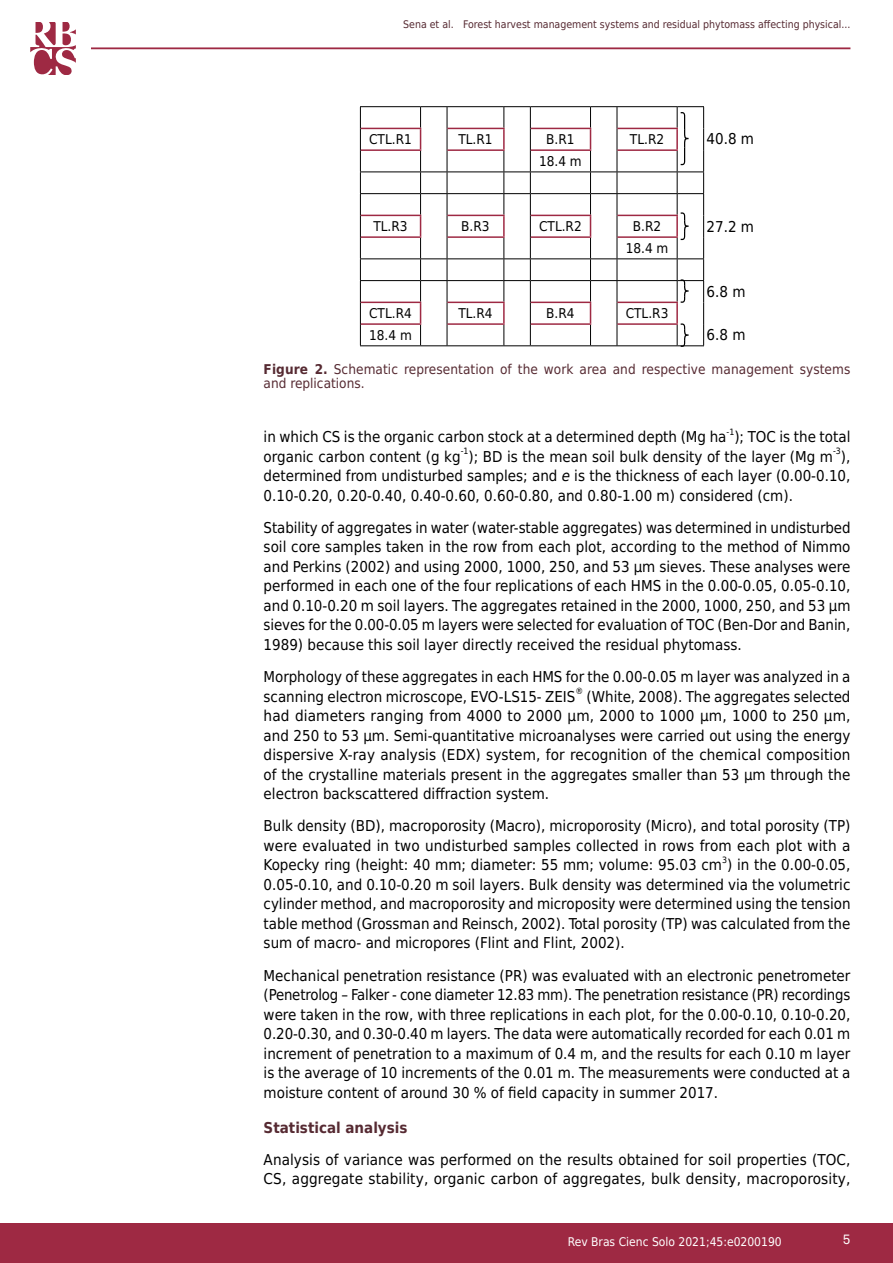
<style>
.page{position:relative;width:893px;height:1263px;background:#fff}
.page>*{position:absolute;margin:0;border:0;box-sizing:border-box;transform-origin:0 0}
.t1{font:15px/19.5px "DejaVu Sans Condensed";color:#000;text-align:justify}
.t2{font:700 15px "DejaVu Sans Condensed";color:#562a32}
.t3{font:13.5px/14.2px "DejaVu Sans Condensed";letter-spacing:.005em;color:#562a32}
.t4{font:13.5px/21.8px "DejaVu Sans Condensed";color:#000;text-align:center}
.t5{font:13.5px "Akkurat Pro";color:#fff}
.t6{font:12px "DejaVu Sans Condensed";color:#fff}
.t7{font:10.5px "DejaVu Sans Condensed";color:#562a32}
.t8{font:8.7px "DejaVu Sans Condensed";color:#000}
.s1{font-weight:700}
.s2{font-style:italic}
</style>
<div class="page">
<div style="left:0;top:1223px;width:893px;height:40px;background:#9e2943"></div>
<hr style="left:91px;top:47px;width:759px;height:2px;background:#9e2943">
<svg style="left:30px;top:22px;width:46px;height:52px"></svg>
<hr style="left:360px;top:106px;width:61px;height:1px;background:#000">
<hr style="left:447px;top:106px;width:57px;height:1px;background:#000">
<hr style="left:530px;top:106px;width:60px;height:1px;background:#000">
<hr style="left:617px;top:106px;width:60px;height:1px;background:#000">
<hr style="left:360px;top:172px;width:61px;height:1px;background:#000">
<hr style="left:447px;top:172px;width:57px;height:1px;background:#000">
<hr style="left:530px;top:172px;width:60px;height:1px;background:#000">
<hr style="left:617px;top:172px;width:60px;height:1px;background:#000">
<hr style="left:360px;top:193px;width:61px;height:1px;background:#000">
<hr style="left:447px;top:193px;width:57px;height:1px;background:#000">
<hr style="left:530px;top:193px;width:60px;height:1px;background:#000">
<hr style="left:617px;top:193px;width:60px;height:1px;background:#000">
<hr style="left:360px;top:258px;width:61px;height:1px;background:#000">
<hr style="left:447px;top:258px;width:57px;height:1px;background:#000">
<hr style="left:530px;top:258px;width:60px;height:1px;background:#000">
<hr style="left:617px;top:258px;width:60px;height:1px;background:#000">
<hr style="left:360px;top:280px;width:61px;height:1px;background:#000">
<hr style="left:447px;top:280px;width:57px;height:1px;background:#000">
<hr style="left:530px;top:280px;width:60px;height:1px;background:#000">
<hr style="left:617px;top:280px;width:60px;height:1px;background:#000">
<svg style="left:360px;top:107px;width:1px;height:238px"></svg>
<hr style="left:360px;top:345px;width:61px;height:1px;background:#000">
<hr style="left:447px;top:345px;width:57px;height:1px;background:#000">
<svg style="left:503px;top:106px;width:28px;height:240px"></svg>
<hr style="left:530px;top:345px;width:60px;height:1px;background:#000">
<hr style="left:617px;top:345px;width:60px;height:1px;background:#000">
<hr style="left:361px;top:128px;width:60px;height:1px;background:#9e2943">
<hr style="left:361px;top:149px;width:60px;height:2px;background:#9e2943">
<hr style="left:447px;top:128px;width:58px;height:1px;background:#9e2943">
<hr style="left:503px;top:129px;width:2px;height:20px;background:#9e2943">
<hr style="left:447px;top:149px;width:58px;height:2px;background:#9e2943">
<hr style="left:531px;top:128px;width:60px;height:1px;background:#9e2943">
<hr style="left:531px;top:149px;width:60px;height:2px;background:#9e2943">
<hr style="left:617px;top:128px;width:61px;height:1px;background:#9e2943">
<hr style="left:676px;top:129px;width:2px;height:20px;background:#9e2943">
<hr style="left:617px;top:149px;width:61px;height:2px;background:#9e2943">
<hr style="left:617px;top:215px;width:61px;height:1px;background:#9e2943">
<hr style="left:676px;top:216px;width:2px;height:20px;background:#9e2943">
<hr style="left:617px;top:236px;width:61px;height:2px;background:#9e2943">
<hr style="left:531px;top:215px;width:60px;height:1px;background:#9e2943">
<hr style="left:531px;top:236px;width:60px;height:2px;background:#9e2943">
<hr style="left:447px;top:215px;width:58px;height:1px;background:#9e2943">
<hr style="left:503px;top:216px;width:2px;height:20px;background:#9e2943">
<hr style="left:447px;top:236px;width:58px;height:2px;background:#9e2943">
<hr style="left:361px;top:215px;width:60px;height:1px;background:#9e2943">
<hr style="left:361px;top:236px;width:60px;height:2px;background:#9e2943">
<hr style="left:361px;top:302px;width:60px;height:1px;background:#9e2943">
<svg style="left:420px;top:106px;width:28px;height:240px"></svg>
<hr style="left:361px;top:323px;width:60px;height:2px;background:#9e2943">
<hr style="left:447px;top:302px;width:58px;height:1px;background:#9e2943">
<hr style="left:503px;top:303px;width:2px;height:20px;background:#9e2943">
<hr style="left:447px;top:323px;width:58px;height:2px;background:#9e2943">
<hr style="left:531px;top:302px;width:60px;height:1px;background:#9e2943">
<svg style="left:590px;top:106px;width:28px;height:240px"></svg>
<hr style="left:531px;top:323px;width:60px;height:2px;background:#9e2943">
<hr style="left:617px;top:302px;width:61px;height:1px;background:#9e2943">
<hr style="left:676px;top:303px;width:2px;height:20px;background:#9e2943">
<hr style="left:617px;top:323px;width:61px;height:2px;background:#9e2943">
<svg style="left:677px;top:106px;width:27px;height:241px"></svg>
<p class="t7" style="left:403px;top:16px;width:449px">Sena et al. Forest harvest management systems and residual phytomass affecting physical...</p>
<p class="t4" style="left:369px;top:128px;width:44px">CTL.R1</p>
<p class="t4" style="left:458px;top:128px;width:36px">TL.R1</p>
<p class="t4" style="left:546px;top:128px;width:30px">B.R1</p>
<p class="t4" style="left:630px;top:128px;width:36px">TL.R2</p>
<p class="t4" style="left:539px;top:150px;width:44px">18.4 m</p>
<p class="t4" style="left:373px;top:215px;width:36px">TL.R3</p>
<p class="t4" style="left:461px;top:215px;width:30px">B.R3</p>
<p class="t4" style="left:539px;top:215px;width:44px">CTL.R2</p>
<p class="t4" style="left:626px;top:215px;width:44px">B.R2<br>18.4 m</p>
<p class="t1" style="left:707px;top:129px;width:49px">40.8 m</p>
<p class="t1" style="left:707px;top:217px;width:49px">27.2 m</p>
<p class="t1" style="left:707px;top:281px;width:40px">6.8 m</p>
<p class="t1" style="left:707px;top:325px;width:40px">6.8 m</p>
<p class="t4" style="left:369px;top:302px;width:44px">CTL.R4</p>
<p class="t4" style="left:458px;top:302px;width:36px">TL.R4</p>
<p class="t4" style="left:546px;top:302px;width:30px">B.R4</p>
<p class="t4" style="left:626px;top:302px;width:44px">CTL.R3</p>
<p class="t4" style="left:369px;top:324px;width:44px">18.4 m</p>
<p class="t3" style="left:264px;top:362px;width:588px"><span class="s1">Figure 2.</span> Schematic representation of the work area and respective management systems and replications.</p>
<p class="t1" style="left:264px;top:427px;width:464px">in which CS is the organic carbon stock at a determined depth (Mg ha</p>
<p class="t8" style="left:726px;top:425px;width:9px">-1</p>
<p class="t1" style="left:734px;top:427px;width:118px">); TOC is the total</p>
<p class="t1" style="left:264px;top:446px;width:199px">organic carbon content (g kg</p>
<p class="t8" style="left:461px;top:444px;width:9px">-1</p>
<p class="t1" style="left:468px;top:446px;width:366px">); BD is the mean soil bulk density of the layer (Mg m</p>
<p class="t8" style="left:833px;top:444px;width:9px">-3</p>
<p class="t1" style="left:264px;top:446px;width:588px;text-indent:577px">), determined from undisturbed samples; and <span class="s2">e</span> is the thickness of each layer (0.00-0.10, 0.10-0.20, 0.20-0.40, 0.40-0.60, 0.60-0.80, and 0.80-1.00 m) considered (cm).</p>
<p class="t1" style="left:264px;top:517px;width:588px">Stability of aggregates in water (water-stable aggregates) was determined in undisturbed soil core samples taken in the row from each plot, according to the method of Nimmo and Perkins (2002) and using 2000, 1000, 250, and 53 µm sieves. These analyses were performed in each one of the four replications of each HMS in the 0.00-0.05, 0.05-0.10, and 0.10-0.20 m soil layers. The aggregates retained in the 2000, 1000, 250, and 53 µm sieves for the 0.00-0.05 m layers were selected for evaluation of TOC (Ben-Dor and Banin, 1989) because this soil layer directly received the residual phytomass.</p>
<p class="t1" style="left:264px;top:667px;width:588px">Morphology of these aggregates in each HMS for the 0.00-0.05 m layer was analyzed in a scanning electron microscope, EVO-LS15- ZEIS</p>
<p class="t8" style="left:575px;top:684px;width:9px">®</p>
<p class="t1" style="left:264px;top:686px;width:588px;text-indent:323px">(White, 2008). The aggregates selected had diameters ranging from 4000 to 2000 µm, 2000 to 1000 µm, 1000 to 250 µm, and 250 to 53 µm. Semi-quantitative microanalyses were carried out using the energy dispersive X-ray analysis (EDX) system, for recognition of the chemical composition of the crystalline materials present in the aggregates smaller than 53 µm through the electron backscattered diffraction system.</p>
<p class="t1" style="left:264px;top:816px;width:588px">Bulk density (BD), macroporosity (Macro), microporosity (Micro), and total porosity (TP) were evaluated in two undisturbed samples collected in rows from each plot with a Kopecky ring (height: 40 mm; diameter: 55 mm; volume: 95.03 cm ) in the 0.00-0.05,</p>
<p class="t8" style="left:722px;top:853px;width:6px">3</p>
<p class="t1" style="left:264px;top:874px;width:588px">0.05-0.10, and 0.10-0.20 m soil layers. Bulk density was determined via the volumetric cylinder method, and macroporosity and microposity were determined using the tension table method (Grossman and Reinsch, 2002). Total porosity (TP) was calculated from the sum of macro- and micropores (Flint and Flint, 2002).</p>
<p class="t1" style="left:264px;top:965px;width:588px">Mechanical penetration resistance (PR) was evaluated with an electronic penetrometer (Penetrolog – Falker - cone diameter 12.83 mm). The penetration resistance (PR) recordings were taken in the row, with three replications in each plot, for the 0.00-0.10, 0.10-0.20, 0.20-0.30, and 0.30-0.40 m layers. The data were automatically recorded for each 0.01 m increment of penetration to a maximum of 0.4 m, and the results for each 0.10 m layer is the average of 10 increments of the 0.01 m. The measurements were conducted at a moisture content of around 30 % of field capacity in summer 2017.</p>
<p class="t2" style="left:264px;top:1115px;width:145px">Statistical analysis</p>
<p class="t1" style="left:264px;top:1149px;width:588px">Analysis of variance was performed on the results obtained for soil properties (TOC,<br>CS, aggregate stability, organic carbon of aggregates, bulk density, macroporosity,</p>
<p class="t6" style="left:568px;top:1231px;width:215px">Rev Bras Cienc Solo 2021;45:e0200190</p>
<p class="t5" style="left:843px;top:1231px;width:9px">5</p>
</div>
